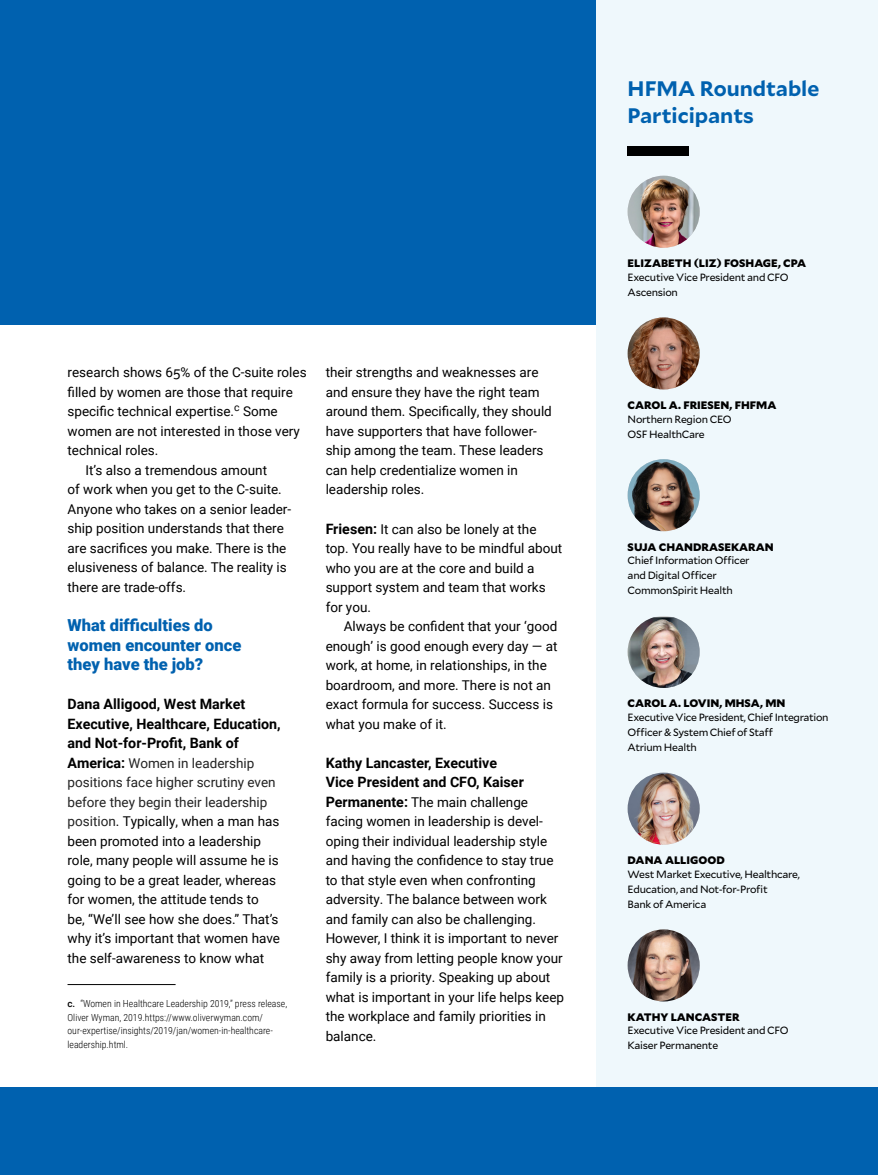
<style>
.page{position:relative;width:878px;height:1175px;background:#fff}
.page>*{position:absolute;margin:0;border:0;box-sizing:border-box;transform-origin:0 0}
.t1{font:700 21px/27px "Mallory";color:#0061af}
.t2{font:900 16.5px/19.5px "Roboto";color:#0061af}
.t3{font:700 14.25px/19.5px "Roboto";color:#000}
.t4{font:13.5px/19.5px "Roboto";color:#000}
.t5{font:900 10.8px "Mallory";color:#000}
.t6{font:10.5px/15px "Mallory";letter-spacing:-.025em;color:#000}
.t7{font:300 9.75px/13.5px "Roboto Condensed";color:#000}
.s1{font-weight:700;font-size:14.25px}
.s2{color:#222}
.s3{font-family:"Roboto";font-weight:500}
</style>
<div class="page">
<div style="left:0;top:0;width:878px;height:324px;background:#0061af"></div>
<div style="left:596px;top:0;width:282px;height:1116px;background:#eff8fc"></div>
<div style="left:0;top:1088px;width:878px;height:86px;background:#0061af"></div>
<hr style="left:68px;top:984px;width:108px;height:1px;background:#000">
<div style="left:627px;top:146px;width:62px;height:9px;background:#000"></div>
<img style="left:627px;top:176px;width:72px;height:72px;border-radius:36px">
<img style="left:627px;top:317px;width:72px;height:72px;border-radius:36px">
<img style="left:627px;top:459px;width:72px;height:72px;border-radius:36px">
<img style="left:627px;top:617px;width:72px;height:71px">
<img style="left:627px;top:772px;width:72px;height:72px;border-radius:36px">
<img style="left:627px;top:929px;width:72px;height:72px;border-radius:36px">
<p class="t4" style="left:68px;top:362px;width:240px">research shows 65% of the C-suite roles</p>
<p class="t4" style="left:68px;top:382px;width:227px">filled by women are those that require</p>
<p class="t4" style="left:68px;top:401px;width:212px">specific technical expertise.<sup>c</sup> Some</p>
<p class="t4" style="left:68px;top:421px;width:234px">women are not interested in those very</p>
<p class="t4" style="left:68px;top:440px;width:92px">technical roles.</p>
<p class="t4" style="left:85px;top:460px;width:183px">It’s also a tremendous amount</p>
<p class="t4" style="left:68px;top:479px;width:216px">of work when you get to the C-suite.</p>
<p class="t4" style="left:68px;top:499px;width:225px">Anyone who takes on a senior leader-</p>
<p class="t4" style="left:68px;top:518px;width:218px">ship position understands that there</p>
<p class="t4" style="left:68px;top:538px;width:220px">are sacrifices you make. There is the</p>
<p class="t4" style="left:68px;top:557px;width:221px">elusiveness of balance. The reality is</p>
<p class="t4" style="left:68px;top:577px;width:120px">there are trade-offs.</p>
<p class="t2" style="left:68px;top:615px;width:175px">What difficulties do women encounter once they have the job?</p>
<p class="t3" style="left:68px;top:693px;width:215px">Dana Alligood, West Market<br>Executive, Healthcare, Education, and Not-for-Profit, Bank of</p>
<p class="t4" style="left:67px;top:752px;width:214px"><span class="s1">America:</span> <span class="s2">Women in leadership positions face higher scrutiny even before they begin their leadership position</span>. Typically, when a man has been promoted into a leadership role, many people will assume he is going to be a great leader, whereas for women, the attitude tends to<br>be, “We’ll see how she does.” That’s why it’s important that women have the self-awareness to know what</p>
<p class="t7" style="left:68px;top:996px;width:221px"><span class="s3">c.</span> “Women in Healthcare Leadership 2019,” press release, Oliver Wyman, 2019.https://www.oliverwyman.com/ our-expertise/insights/2019/jan/women-in-healthcare&shy;leadership.html.</p>
<p class="t4" style="left:326px;top:362px;width:228px">their strengths and weaknesses are and ensure they have the right team around them. Specifically, they should have supporters that have follower&shy;ship among the team. These leaders can help credentialize women in leadership roles.</p>
<p class="t4" style="left:325px;top:518px;width:238px"><span class="s1">Friesen:</span> It can also be lonely at the top. You really have to be mindful about who you are at the core and build a support system and team that works for you.</p>
<p class="t4" style="left:325px;top:616px;width:233px;text-indent:18px">Always be confident that your ‘good enough’ is good enough every day — at work, at home, in relationships, in the boardroom, and more. There is not an exact formula for success. Success is what you make of it.</p>
<p class="t3" style="left:326px;top:752px;width:200px">Kathy Lancaster, Executive<br>Vice President and CFO, Kaiser</p>
<p class="t4" style="left:326px;top:791px;width:240px"><span class="s1">Permanente:</span> The main challenge facing women in leadership is devel&shy;oping their individual leadership style and having the confidence to stay true to that style even when confronting adversity. The balance between work and family can also be challenging.<br>However, I think it is important to never shy away from letting people know your family is a priority. Speaking up about what is important in your life helps keep the workplace and family priorities in balance.</p>
<h1 class="t1" style="left:627px;top:73px;width:193px">HFMA Roundtable<br>Participants</h1>
<p class="t5" style="left:627px;top:255px;width:180px">ELIZABETH (LIZ) FOSHAGE, CPA</p>
<p class="t6" style="left:627px;top:269px;width:163px">Executive Vice President and CFO<br>Ascension</p>
<p class="t5" style="left:627px;top:397px;width:150px">CAROL A. FRIESEN, FHFMA</p>
<p class="t6" style="left:627px;top:411px;width:106px">Northern Region CEO<br>OSF HealthCare</p>
<p class="t5" style="left:627px;top:538px;width:147px">SUJA CHANDRASEKARAN</p>
<p class="t6" style="left:627px;top:552px;width:123px">Chief Information Officer and Digital Officer<br>CommonSpirit Health</p>
<p class="t5" style="left:627px;top:695px;width:159px">CAROL A. LOVIN, MHSA, MN</p>
<p class="t6" style="left:627px;top:709px;width:202px">Executive Vice President, Chief Integration<br>Officer &amp; System Chief of Staff<br>Atrium Health</p>
<p class="t5" style="left:627px;top:852px;width:99px">DANA ALLIGOOD</p>
<p class="t6" style="left:627px;top:866px;width:174px">West Market Executive, Healthcare,<br>Education, and Not-for-Profit<br>Bank of America</p>
<p class="t5" style="left:627px;top:1008px;width:113px">KATHY LANCASTER</p>
<p class="t6" style="left:627px;top:1022px;width:163px">Executive Vice President and CFO<br>Kaiser Permanente</p>
</div>
